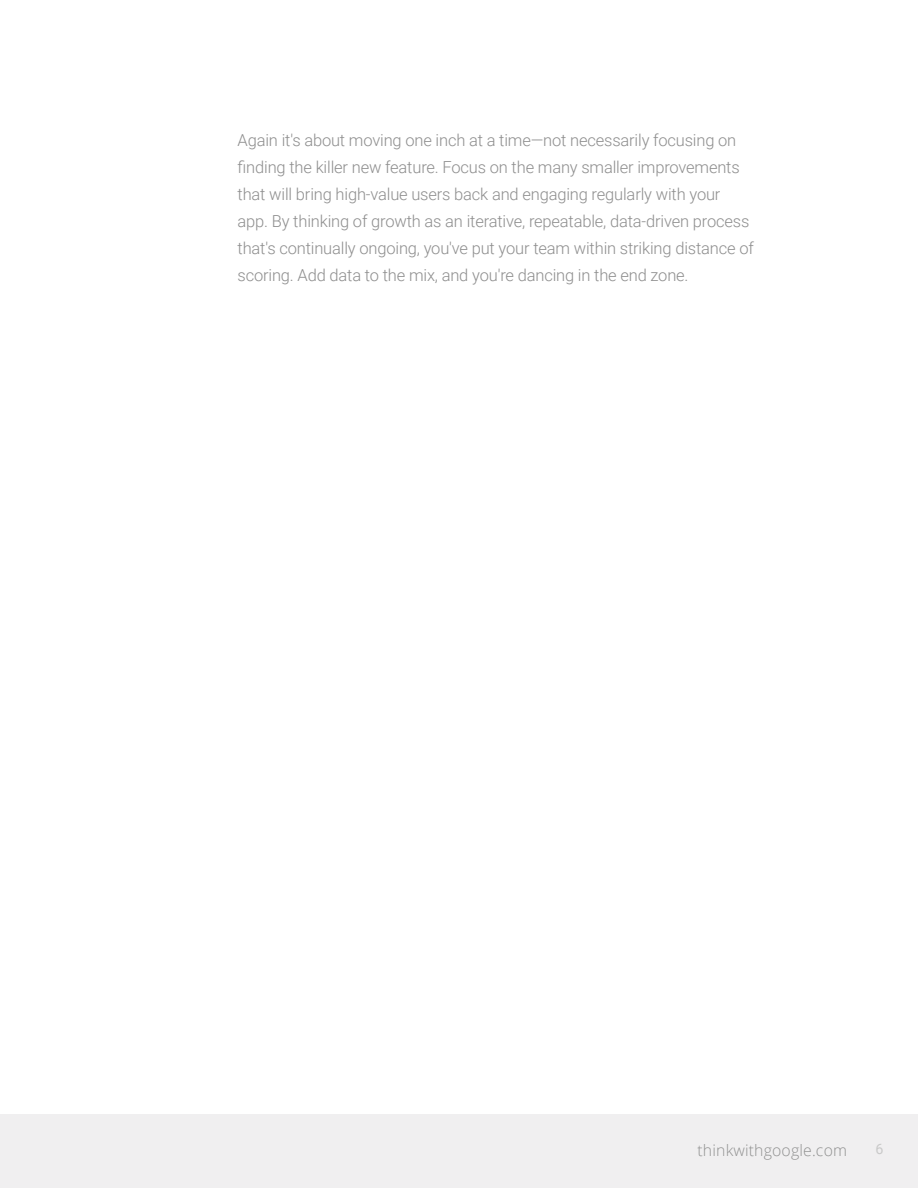
<style>
.page{position:relative;width:918px;height:1188px;background:#fff}
.page>*{position:absolute;margin:0;border:0;box-sizing:border-box;transform-origin:0 0}
.t1{font:300 16.5px/27px "Roboto";letter-spacing:-.01em;color:#8e8e8e}
.t2{font:300 15.75px "Open Sans";letter-spacing:.01em;color:#666766}
.t3{font:14.25px "Roboto";color:#c9c9c9}
</style>
<div class="page">
<div style="left:0;top:1114px;width:918px;height:74px;background:#f0eff0"></div>
<p class="t1" style="left:238px;top:126px;width:518px">Again it's about moving one inch at a time—not necessarily focusing on finding the killer new feature. Focus on the many smaller improvements that will bring high-value users back and engaging regularly with your app. By thinking of growth as an iterative, repeatable, data-driven process that's continually ongoing, you've put your team within striking distance of scoring. Add data to the mix, and you're dancing in the end zone.</p>
<p class="t2" style="left:698px;top:1140px;width:151px">thinkwithgoogle.com</p>
<p class="t3" style="left:876px;top:1139px;width:10px">6</p>
</div>
